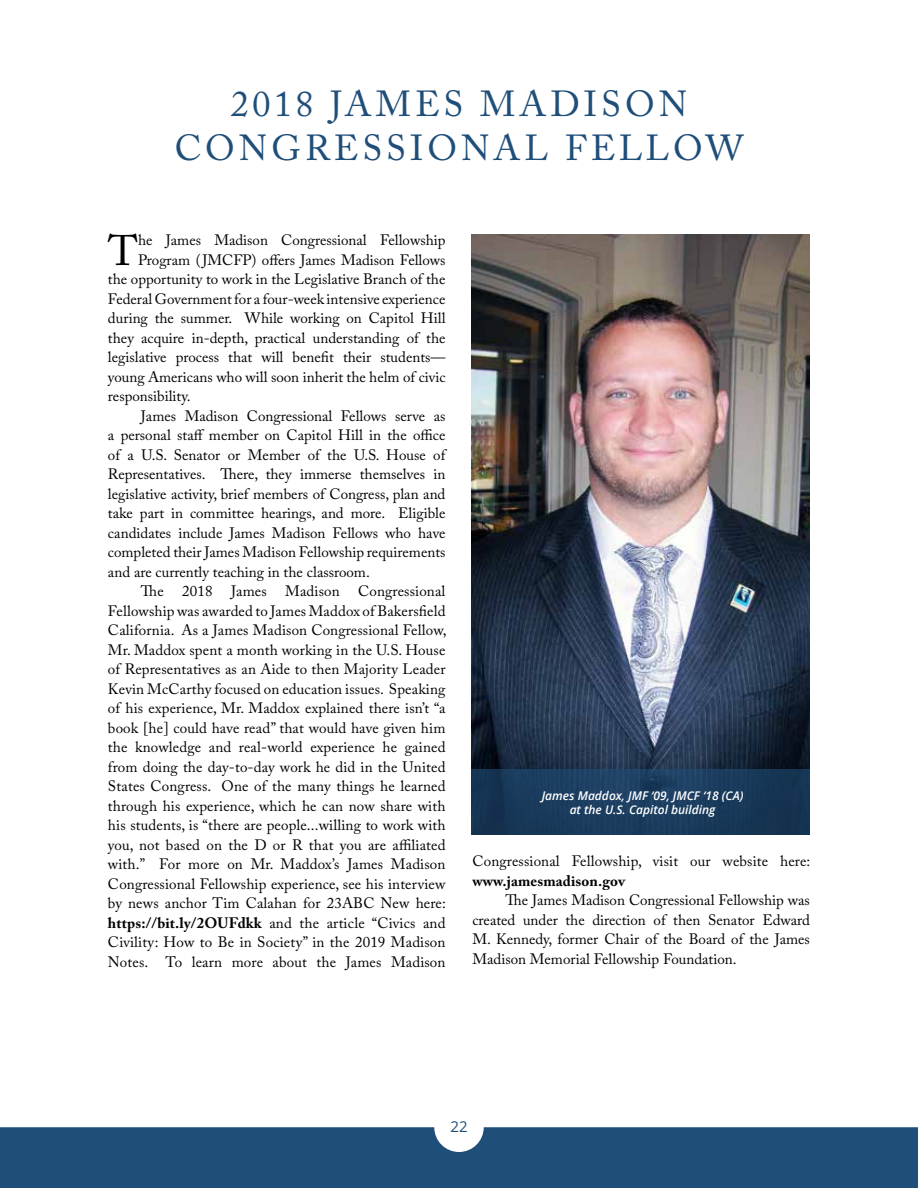
<style>
.page{position:relative;width:918px;height:1188px;background:#fff}
.page>*{position:absolute;margin:0;border:0;box-sizing:border-box;transform-origin:0 0}
.t1{font:42.45px "Adobe Caslon Pro";color:#000}
.t2{font:36px/43.2px "Adobe Caslon Pro";letter-spacing:.115em;color:#1f4e79;text-align:center}
.t3{font:15px/19.5px "Adobe Caslon Pro";letter-spacing:.005em;color:#000;text-align:justify}
.t4{font:700 15px "Adobe Caslon Pro";letter-spacing:.01em;color:#000}
.t5{font:15px "Open Sans";color:#1f4e79}
.t6{font:italic 600 12px/14.4px "Open Sans";color:#fff;text-align:center}
.s1{font-weight:700}
</style>
<div class="page">
<img style="left:472px;top:234px;width:338px;height:535px">
<div style="left:472px;top:769px;width:338px;height:66px;background:linear-gradient(to bottom,#1c3e5f,#173756)"></div>
<div style="left:0;top:1127px;width:918px;height:61px;background:#1f4e79"></div>
<h2 class="t2" style="left:175px;top:82px;width:570px">2018 JAMES MADISON<br>CONGRESSIONAL FELLOW</h2>
<h1 class="t1" style="left:108px;top:225px;width:31px">T</h1>
<p class="t3" style="left:138px;top:230px;width:309px">he James Madison Congressional Fellowship</p>
<p class="t3" style="left:138px;top:250px;width:309px">Program ( JMCFP) offers James Madison Fellows</p>
<p class="t3" style="left:108px;top:269px;width:339px">the opportunity to work in the Legislative Branch of the</p>
<p class="t3" style="left:108px;top:289px;width:339px">Federal Government for a four-week intensive experience</p>
<p class="t3" style="left:108px;top:308px;width:339px">during the summer. While working on Capitol Hill</p>
<p class="t3" style="left:108px;top:328px;width:339px">they acquire in-depth, practical understanding of the</p>
<p class="t3" style="left:108px;top:347px;width:339px">legislative process that will benefit their students—</p>
<p class="t3" style="left:108px;top:367px;width:339px">young Americans who will soon inherit the helm of civic</p>
<p class="t3" style="left:108px;top:386px;width:84px">responsibility.</p>
<p class="t3" style="left:141px;top:406px;width:306px">James Madison Congressional Fellows serve as</p>
<p class="t3" style="left:108px;top:425px;width:339px">a personal staff member on Capitol Hill in the office</p>
<p class="t3" style="left:108px;top:445px;width:341px">of a U.S. Senator or Member of the U.S. House of</p>
<p class="t3" style="left:108px;top:464px;width:339px">Representatives. There, they immerse themselves in</p>
<p class="t3" style="left:108px;top:484px;width:339px">legislative activity, brief members of Congress, plan and</p>
<p class="t3" style="left:108px;top:503px;width:339px">take part in committee hearings, and more. Eligible</p>
<p class="t3" style="left:108px;top:523px;width:339px">candidates include James Madison Fellows who have</p>
<p class="t3" style="left:108px;top:542px;width:339px">completed their James Madison Fellowship requirements</p>
<p class="t3" style="left:108px;top:562px;width:263px">and are currently teaching in the classroom.</p>
<p class="t3" style="left:141px;top:581px;width:306px">The 2018 James Madison Congressional</p>
<p class="t3" style="left:108px;top:601px;width:339px">Fellowship was awarded to James Maddox of Bakersfield</p>
<p class="t3" style="left:108px;top:620px;width:340px">California. As a James Madison Congressional Fellow,</p>
<p class="t3" style="left:108px;top:640px;width:339px">Mr. Maddox spent a month working in the U.S. House</p>
<p class="t3" style="left:108px;top:659px;width:339px">of Representatives as an Aide to then Majority Leader</p>
<p class="t3" style="left:108px;top:679px;width:339px">Kevin McCarthy focused on education issues. Speaking</p>
<p class="t3" style="left:108px;top:698px;width:339px">of his experience, Mr. Maddox explained there isn’t “a</p>
<p class="t3" style="left:108px;top:718px;width:339px">book [he] could have read” that would have given him</p>
<p class="t3" style="left:108px;top:737px;width:339px">the knowledge and real-world experience he gained</p>
<p class="t3" style="left:108px;top:757px;width:339px">from doing the day-to-day work he did in the United</p>
<p class="t3" style="left:108px;top:776px;width:339px">States Congress. One of the many things he learned</p>
<p class="t3" style="left:108px;top:796px;width:339px">through his experience, which he can now share with</p>
<p class="t3" style="left:108px;top:815px;width:339px">his students, is “there are people...willing to work with</p>
<p class="t3" style="left:108px;top:835px;width:339px">you, not based on the D or R that you are affiliated</p>
<p class="t3" style="left:108px;top:854px;width:339px">with.” For more on Mr. Maddox’s James Madison</p>
<p class="t3" style="left:108px;top:874px;width:339px">Congressional Fellowship experience, see his interview</p>
<p class="t3" style="left:108px;top:893px;width:339px">by news anchor Tim Calahan for 23ABC New here:</p>
<p class="t3" style="left:108px;top:913px;width:339px"><span class="s1">https://bit.ly/2OUFdkk</span> and the article “Civics and</p>
<p class="t3" style="left:108px;top:932px;width:339px">Civility: How to Be in Society” in the 2019 Madison</p>
<p class="t3" style="left:108px;top:952px;width:339px">Notes. To learn more about the James Madison</p>
<p class="t6" style="left:542px;top:788px;width:203px">James Maddox, JMF ‘09, JMCF ‘18 (CA) at the U.S. Capitol building</p>
<p class="t3" style="left:472px;top:851px;width:339px">Congressional Fellowship, visit our website here:</p>
<p class="t4" style="left:472px;top:872px;width:154px">www.jamesmadison.gov</p>
<p class="t3" style="left:472px;top:890px;width:339px;text-indent:33px">The James Madison Congressional Fellowship was created under the direction of then Senator Edward M. Kennedy, former Chair of the Board of the James Madison Memorial Fellowship Foundation.</p>
<p class="t5" style="left:450px;top:1116px;width:19px">22</p>
</div>
